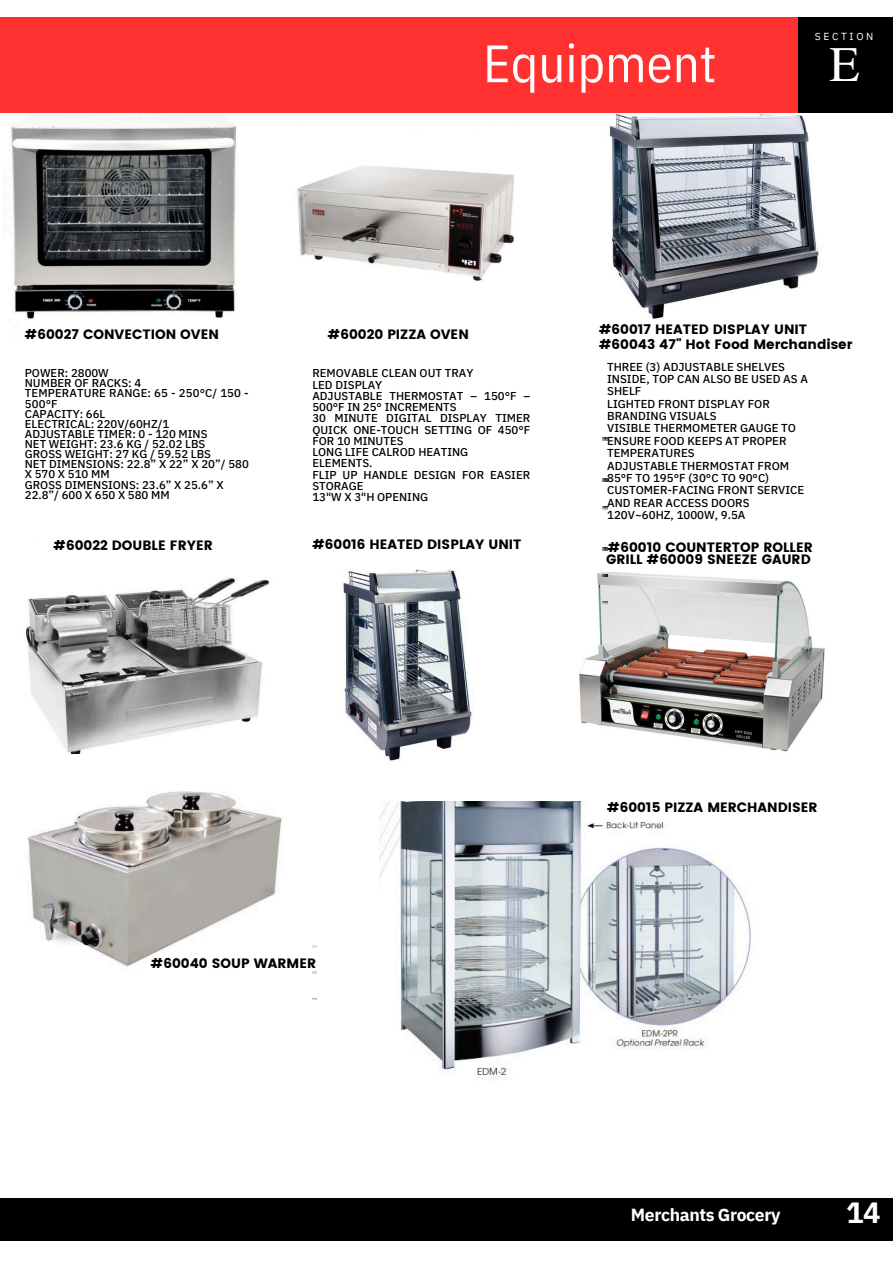
<style>
.page{position:relative;width:893px;height:1263px;background:#fff}
.page>*{position:absolute;margin:0;border:0;box-sizing:border-box;transform-origin:0 0}
.t1{font:52.5px "IBM Plex Sans Cond";color:#fff}
.t2{font:49.57px "Te X Gyre Termes";color:#fff}
.t3{font:700 29.17px "IBM Plex Sans";color:#fff}
.t4{font:700 17.48px "IBM Plex Sans";letter-spacing:-.02em;color:#fff}
.t5{font:13.5px/11.9px "Poppins";color:#000}
.t6{font:500 11.48px/12.4px "IBM Plex Sans";color:#000}
.t7{font:500 11.4px/10.1px "IBM Plex Sans";color:#000}
.t8{font:10.2px "IBM Plex Sans";letter-spacing:.265em;color:#fff}
</style>
<div class="page">
<img style="left:11px;top:115px;width:225px;height:204px">
<img style="left:343px;top:569px;width:129px;height:192px">
<img style="left:551px;top:112px;width:321px;height:207px">
<img style="left:579px;top:572px;width:246px;height:180px">
<svg style="left:603px;top:438px;width:4px;height:3px"></svg>
<svg style="left:603px;top:506px;width:4px;height:3px"></svg>
<svg style="left:603px;top:547px;width:4px;height:3px"></svg>
<svg style="left:603px;top:601px;width:4px;height:3px"></svg>
<img style="left:295px;top:112px;width:222px;height:169px">
<img style="left:26px;top:578px;width:244px;height:176px">
<img style="left:27px;top:791px;width:255px;height:176px">
<img style="left:379px;top:801px;width:373px;height:279px">
<div style="left:0;top:18px;width:893px;height:94px;background:#ff3131"></div>
<div style="left:798px;top:18px;width:95px;height:94px;background:#000"></div>
<div style="left:0;top:1199px;width:893px;height:42px;background:#000"></div>
<p class="t1" style="left:483px;top:28px;width:235px">Equipment</p>
<h3 class="t8" style="left:814px;top:30px;width:60px">SECTION</h3>
<p class="t2" style="left:829px;top:29px;width:32px">E</p>
<p class="t5" style="left:25px;top:329px;width:196px">#60027 CONVECTION OVEN</p>
<h3 class="t7" style="left:25px;top:368px;width:225px">POWER: 2800W<br>NUMBER OF RACKS: 4<br>TEMPERATURE RANGE: 65 - 250°C/ 150 -<br>500°F<br>CAPACITY: 66L<br>ELECTRICAL: 220V/60HZ/1<br>ADJUSTABLE TIMER: 0 - 120 MINS<br>NET WEIGHT: 23.6 KG / 52.02 LBS<br>GROSS WEIGHT: 27 KG / 59.52 LBS<br>NET DIMENSIONS: 22.8” X 22” X 20”/ 580<br>X 570 X 510 MM<br>GROSS DIMENSIONS: 23.6” X 25.6” X<br>22.8”/ 600 X 650 X 580 MM</h3>
<h3 class="t5" style="left:54px;top:539px;width:161px">#60022 DOUBLE FRYER</h3>
<p class="t5" style="left:328px;top:329px;width:142px">#60020 PIZZA OVEN</p>
<p class="t7" style="left:312px;top:367px;width:219px;line-height:11.2px">REMOVABLE CLEAN OUT TRAY<br>LED DISPLAY<br>ADJUSTABLE THERMOSTAT – 150°F –<br>500°F IN 25° INCREMENTS<br>30 MINUTE DIGITAL DISPLAY TIMER<br>QUICK ONE-TOUCH SETTING OF 450°F<br>FOR 10 MINUTES<br>LONG LIFE CALROD HEATING<br>ELEMENTS.<br>FLIP UP HANDLE DESIGN FOR EASIER<br>STORAGE<br>13"W X 3"H OPENING</p>
<p class="t5" style="left:312px;top:538px;width:211px">#60016 HEATED DISPLAY UNIT</p>
<p class="t5" style="left:599px;top:323px;width:210px">#60017 HEATED DISPLAY UNIT</p>
<h2 class="t5" style="left:599px;top:338px;width:255px">#60043 47" Hot Food Merchandiser</h2>
<h3 class="t6" style="left:607px;top:360px;width:202px">THREE (3) ADJUSTABLE SHELVES<br>INSIDE, TOP CAN ALSO BE USED AS A<br>SHELF<br>LIGHTED FRONT DISPLAY FOR<br>BRANDING VISUALS<br>VISIBLE THERMOMETER GAUGE TO<br>ENSURE FOOD KEEPS AT PROPER<br>TEMPERATURES<br>ADJUSTABLE THERMOSTAT FROM<br>85°F TO 195°F (30°C TO 90°C)<br>CUSTOMER-FACING FRONT SERVICE<br>AND REAR ACCESS DOORS<br>120V~60HZ, 1000W, 9.5A</h3>
<h3 class="t5" style="left:606px;top:541px;width:208px">#60010 COUNTERTOP ROLLER<br>GRILL #60009 SNEEZE GAURD</h3>
<p class="t5" style="left:607px;top:802px;width:212px">#60015 PIZZA MERCHANDISER</p>
<p class="t5" style="left:151px;top:957px;width:167px">#60040 SOUP WARMER</p>
<p class="t4" style="left:631px;top:1203px;width:151px">Merchants Grocery</p>
<p class="t3" style="left:846px;top:1193px;width:36px">14</p>
</div>
